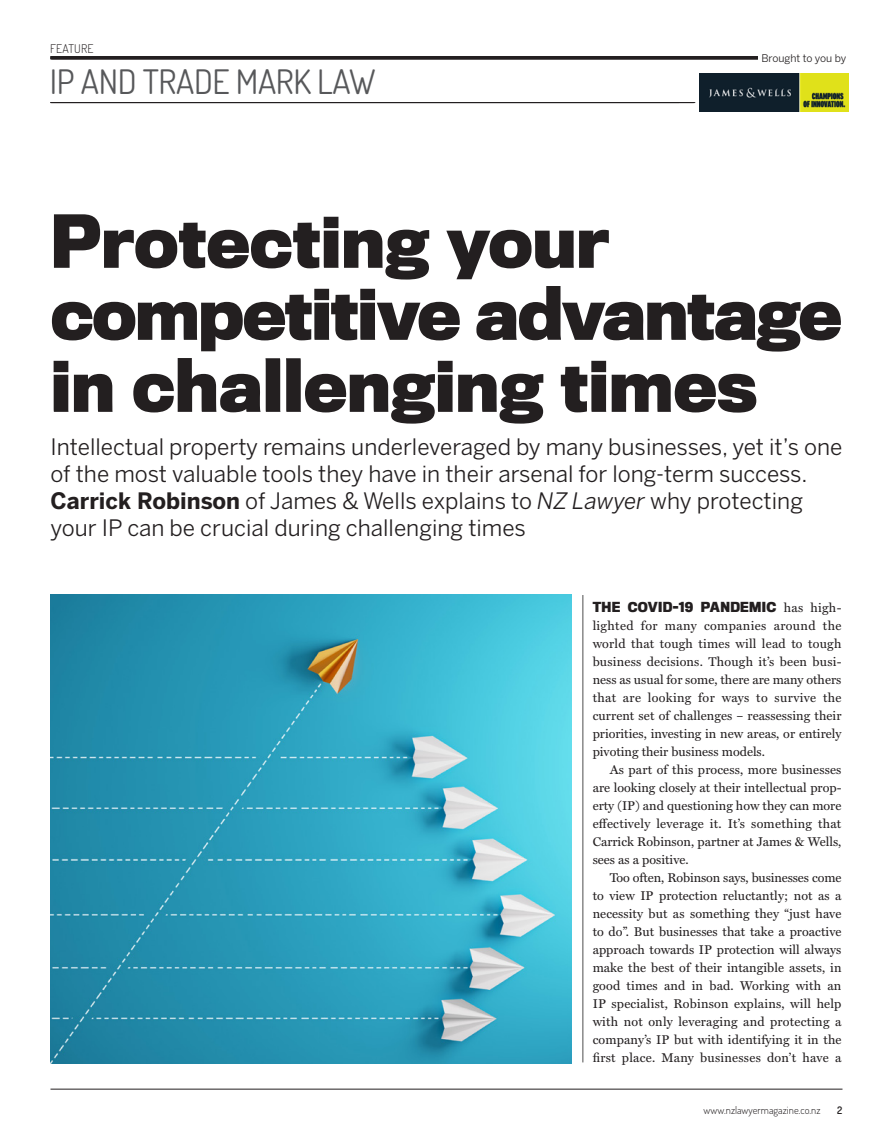
<style>
.page{position:relative;width:893px;height:1140px;background:#fff}
.page>*{position:absolute;margin:0;border:0;box-sizing:border-box;transform-origin:0 0}
.Heading_-_Lower_Case{font:700 67.5px/72px "Titling Gothic FB Narrow";color:#231f20}
.t1{font:33.75px "Dosis";letter-spacing:-.01em;color:#57585a}
.Standfirst{font:22.5px/27px "Benton Sans";color:#231f20}
.Body_Copy{font:12.75px/18px "Miller Text";color:#231f20;text-align:justify}
.t2{font:300 12px "Dosis";letter-spacing:.02em;color:#231f20}
.t3{font:300 10.5px "Dosis";color:#231f20}
.Standfirst-2{font:10.5px "Benton Sans";color:#231f20}
.t4{font:600 10.5px "Dosis";color:#231f20}
.s1{font-weight:700}
.s2{font-style:italic}
.s3{font-family:"Titling Gothic FB Narrow";font-weight:700}
</style>
<div class="page">
<hr style="left:50px;top:1088px;width:792px;height:1px;background:#231f20">
<hr style="left:583px;top:595px;width:1px;height:467px;background:#4d4d4d">
<hr style="left:50px;top:102px;width:644px;height:1px;background:#231f20">
<hr style="left:51px;top:102px;width:644px;height:1px;background:#231f20">
<img style="left:50px;top:594px;width:521px;height:469px">
<hr style="left:50px;top:56px;width:792px;height:3px;background:#231f20">
<div style="left:758px;top:54px;width:88px;height:8px;background:#fff"></div>
<img style="left:700px;top:74px;width:148px;height:38px">
<p class="t2" style="left:50px;top:40px;width:45px">FEATURE</p>
<p class="t1" style="left:50px;top:60px;width:327px">IP AND TRADE MARK LAW</p>
<p class="Standfirst-2" style="left:761px;top:52px;width:86px">Brought to you by</p>
<p class="Heading_-_Lower_Case" style="left:51px;top:205px;width:793px">Protecting your competitive advantage in challenging times</p>
<p class="Standfirst" style="left:50px;top:433px;width:793px">Intellectual property remains underleveraged by many businesses, yet it’s one of the most valuable tools they have in their arsenal for long-term success.<br><span class="s1">Carrick Robinson</span> of James &amp; Wells explains to <span class="s2">NZ Lawyer</span> why protecting your IP can be crucial during challenging times</p>
<p class="Body_Copy" style="left:593px;top:599px;width:250px"><span class="s3">THE COVID-19 PANDEMIC</span> has high&shy;lighted for many companies around the world that tough times will lead to tough business decisions. Though it’s been busi&shy;ness as usual for some, there are many others that are looking for ways to survive the current set of challenges – reassessing their priorities, investing in new areas, or entirely pivoting their business models.</p>
<p class="Body_Copy" style="left:593px;top:761px;width:250px;text-indent:17px">As part of this process, more businesses are looking closely at their intellectual prop&shy;erty (IP) and questioning how they can more effectively leverage it. It’s something that Carrick Robinson, partner at James &amp; Wells, sees as a positive.</p>
<p class="Body_Copy" style="left:593px;top:869px;width:250px;text-indent:17px">Too often, Robinson says, businesses come to view IP protection reluctantly; not as a necessity but as something they “just have to do”. But businesses that take a proactive approach towards IP protection will always make the best of their intangible assets, in good times and in bad. Working with an IP specialist, Robinson explains, will help with not only leveraging and protecting a company’s IP but with identifying it in the first place. Many businesses don’t have a</p>
<p class="t3" style="left:704px;top:1103px;width:118px">www.nzlawyermagazine.co.nz</p>
<p class="t4" style="left:837px;top:1103px;width:7px">2</p>
</div>
